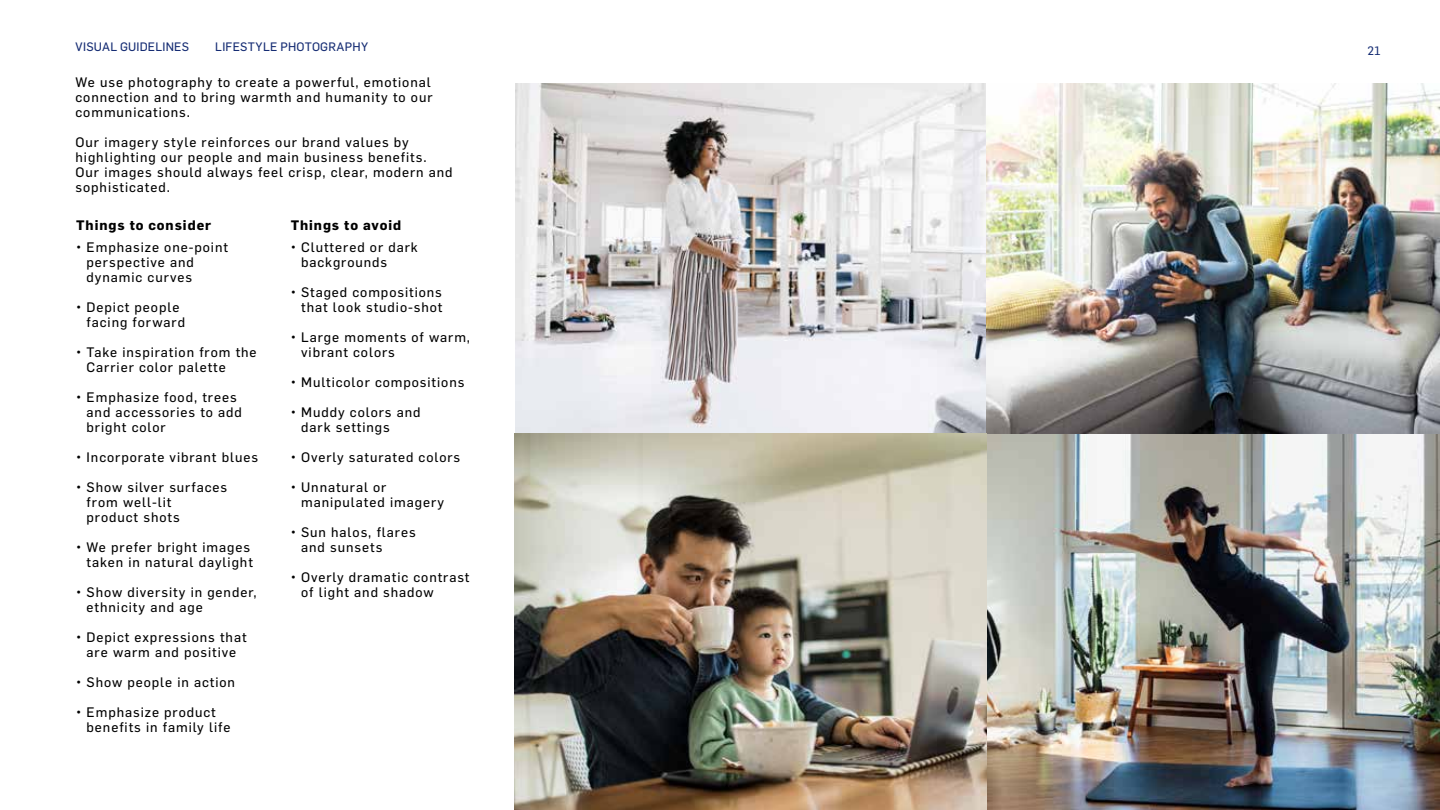
<style>
.page{position:relative;width:1440px;height:810px;background:#fff}
.page>*{position:absolute;margin:0;border:0;box-sizing:border-box;transform-origin:0 0}
.t1{font:13.5px/15px "Flama Basic";letter-spacing:.07em;color:#000}
.t2{font:700 13.5px "Flama";letter-spacing:.07em;color:#000}
.t3{font:12px "Flama Basic";letter-spacing:.02em;color:#152c73}
</style>
<div class="page">
<img style="left:515px;top:83px;width:925px;height:727px">
<p class="t3" style="left:76px;top:39px;width:115px">VISUAL GUIDELINES</p>
<p class="t3" style="left:215px;top:39px;width:154px">LIFESTYLE PHOTOGRAPHY</p>
<p class="t1" style="left:76px;top:74px;width:358px">We use photography to create a powerful, emotional connection and to bring warmth and humanity to our communications.</p>
<p class="t1" style="left:76px;top:134px;width:379px">Our imagery style reinforces our brand values by highlighting our people and main business benefits.<br>Our images should always feel crisp, clear, modern and sophisticated.</p>
<p class="t2" style="left:76px;top:215px;width:136px">Things to consider</p>
<p class="t1" style="left:87px;top:239px;width:143px;text-indent:-10px">• Emphasize one-point perspective and dynamic curves</p>
<p class="t1" style="left:87px;top:299px;width:100px;text-indent:-10px">• Depict people facing forward</p>
<p class="t1" style="left:87px;top:344px;width:172px;text-indent:-10px">• Take inspiration from the<br>Carrier color palette</p>
<p class="t1" style="left:87px;top:389px;width:157px;text-indent:-10px">• Emphasize food, trees and accessories to add bright color</p>
<p class="t1" style="left:76px;top:448px;width:183px">• Incorporate vibrant blues</p>
<p class="t1" style="left:87px;top:478px;width:142px;text-indent:-10px">• Show silver surfaces from well-lit<br>product shots</p>
<p class="t1" style="left:76px;top:538px;width:178px;text-align:right">• We prefer bright images taken in natural daylight</p>
<p class="t1" style="left:87px;top:583px;width:172px;text-indent:-10px">• Show diversity in gender, ethnicity and age</p>
<p class="t1" style="left:76px;top:628px;width:172px;text-align:center">• Depict expressions that are warm and positive</p>
<p class="t1" style="left:76px;top:673px;width:160px">• Show people in action</p>
<p class="t1" style="left:87px;top:703px;width:145px;text-indent:-10px">• Emphasize product benefits in family life</p>
<p class="t2" style="left:291px;top:215px;width:112px">Things to avoid</p>
<p class="t1" style="left:301px;top:238px;width:118px;text-indent:-10px">• Cluttered or dark backgrounds</p>
<p class="t1" style="left:291px;top:283px;width:153px;text-align:right">• Staged compositions that look studio-shot</p>
<p class="t1" style="left:301px;top:328px;width:170px;text-indent:-10px">• Large moments of warm, vibrant colors</p>
<p class="t1" style="left:291px;top:373px;width:175px">• Multicolor compositions</p>
<p class="t1" style="left:301px;top:403px;width:121px;text-indent:-10px">• Muddy colors and dark settings</p>
<p class="t1" style="left:291px;top:448px;width:171px">• Overly saturated colors</p>
<p class="t1" style="left:301px;top:478px;width:144px;text-indent:-10px">• Unnatural or manipulated imagery</p>
<p class="t1" style="left:301px;top:523px;width:116px;text-indent:-10px">• Sun halos, flares and sunsets</p>
<p class="t1" style="left:301px;top:568px;width:170px;text-indent:-10px">• Overly dramatic contrast of light and shadow</p>
<p class="t3" style="left:1367px;top:42px;width:14px">21</p>
</div>
